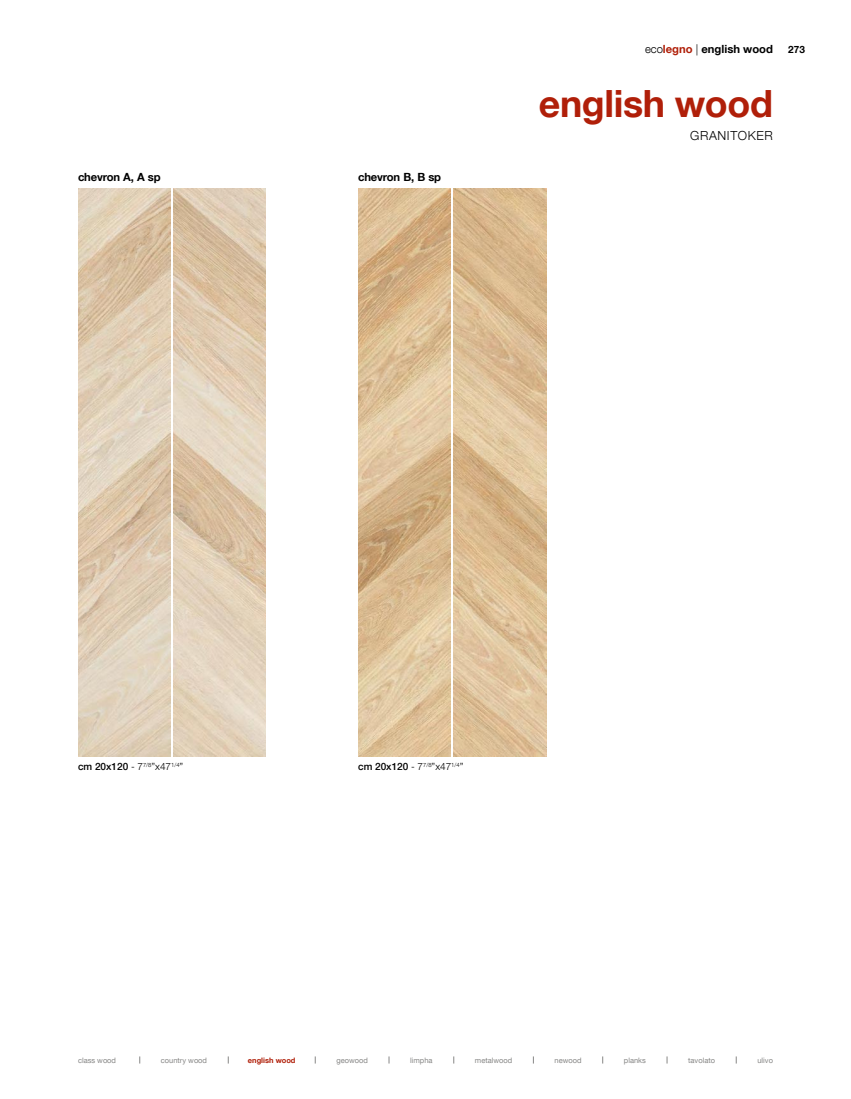
<style>
.page{position:relative;width:851px;height:1099px;background:#fff}
.page>*{position:absolute;margin:0;border:0;box-sizing:border-box;transform-origin:0 0}
.t1{font:700 37.5px "Helvetica Neue LT Com";letter-spacing:-.01em;color:#b01f09}
.t2{font:300 12.5px "Helvetica Neue LT Com";letter-spacing:.05em;color:#000}
.t3{font:700 11.25px "Helvetica Neue LT Com";letter-spacing:-.015em;color:#000}
.t4{font:500 10px "Helvetica Neue LT Com";color:#000}
.t5{font:700 10px "Helvetica Neue LT Com";color:#000}
.t6{font:7.5px "Helvetica Neue LT Com";color:#878786}
.t7{font:700 7.5px "Helvetica Neue LT Com";color:#b01f09}
.s1{font-weight:300}
.s2{color:#b01f09}
</style>
<div class="page">
<img style="left:78px;top:189px;width:92px;height:567px">
<img style="left:358px;top:189px;width:92px;height:567px">
<img style="left:174px;top:189px;width:92px;height:567px">
<img style="left:454px;top:189px;width:92px;height:567px">
<h3 class="t3" style="left:645px;top:42px;width:129px"><span class="s1">eco</span><span class="s2">legno</span> <span class="s1">|</span> english wood</h3>
<h3 class="t5" style="left:788px;top:43px;width:18px">273</h3>
<h1 class="t1" style="left:538px;top:80px;width:235px">english wood</h1>
<h3 class="t3" style="left:78px;top:170px;width:84px">chevron A, A sp</h3>
<h3 class="t3" style="left:358px;top:170px;width:85px">chevron B, B sp</h3>
<h2 class="t2" style="left:690px;top:128px;width:84px">GRANITOKER</h2>
<h3 class="t4" style="left:78px;top:760px;width:107px">cm 20x120 <span class="s1">- 7</span><sup>7/8</sup><span class="s1">”x47</span><sup>1/4</sup><span class="s1">”</span></h3>
<h3 class="t4" style="left:358px;top:760px;width:107px">cm 20x120 <span class="s1">- 7</span><sup>7/8</sup><span class="s1">”x47</span><sup>1/4</sup><span class="s1">”</span></h3>
<p class="t6" style="left:78px;top:1055px;width:40px">class wood</p>
<p class="t6" style="left:161px;top:1055px;width:48px">country wood</p>
<p class="t7" style="left:248px;top:1055px;width:49px">english wood</p>
<p class="t6" style="left:336px;top:1055px;width:33px">geowood</p>
<p class="t6" style="left:410px;top:1055px;width:24px">limpha</p>
<p class="t6" style="left:475px;top:1055px;width:39px">metalwood</p>
<p class="t6" style="left:554px;top:1055px;width:28px">newood</p>
<p class="t6" style="left:623px;top:1055px;width:23px">planks</p>
<p class="t6" style="left:688px;top:1055px;width:28px">tavolato</p>
<p class="t6" style="left:757px;top:1055px;width:17px">ulivo</p>
</div>
